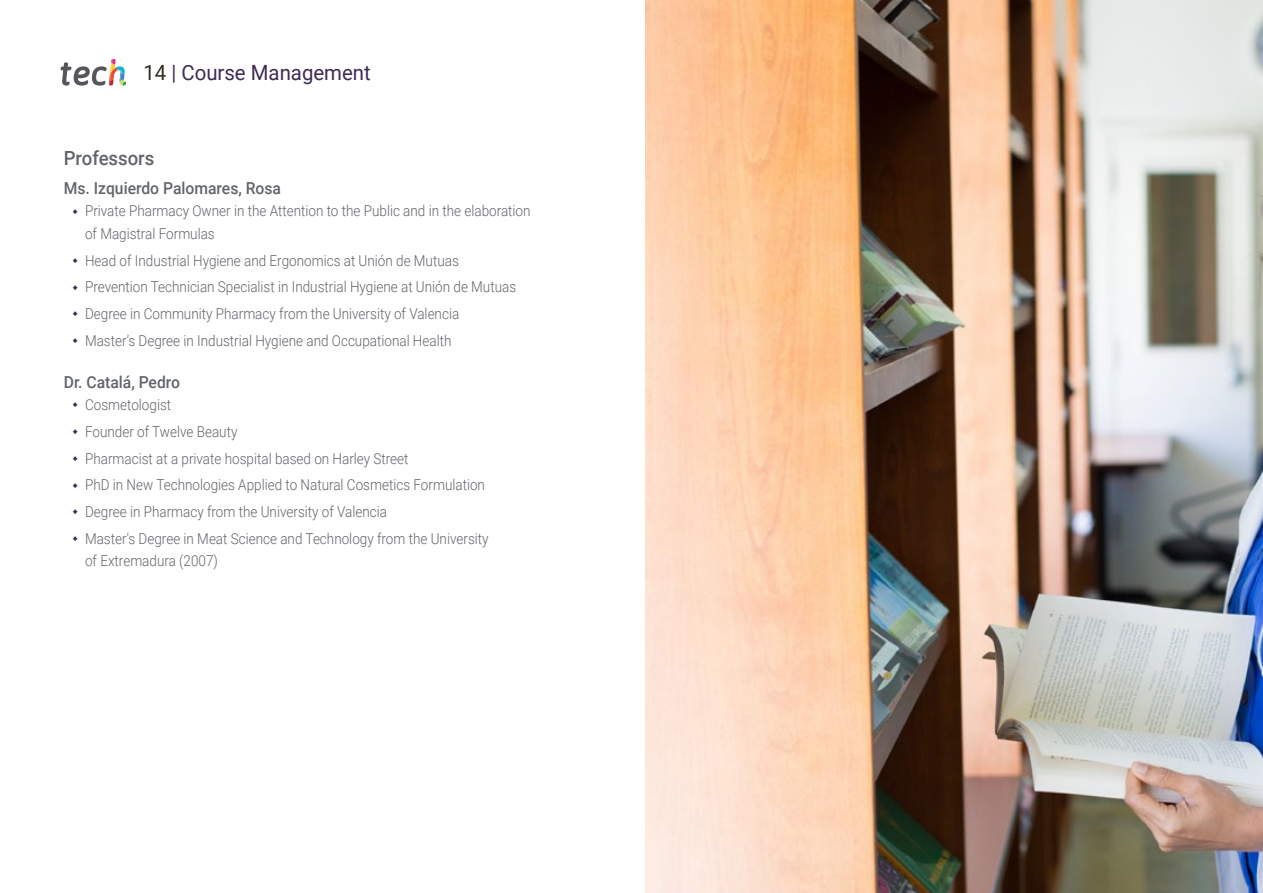
<style>
.page{position:relative;width:1263px;height:893px;background:#fff}
.page>*{position:absolute;margin:0;border:0;box-sizing:border-box;transform-origin:0 0}
.t1{font:21px "Roboto";color:#3d2b56}
.t2{font:500 19.5px "Roboto";color:#61646a;scale:.95 1}
.t3{font:500 16.5px "Roboto";color:#61646a;scale:.95 1}
.t4{font:300 15px/26.7px "Roboto";color:#61646a;scale:.9 1}
.s1{color:#312e20}
</style>
<div class="page">
<img style="left:645px;top:0;width:618px;height:893px">
<svg style="left:61px;top:59px;width:65px;height:27px"></svg>
<h1 class="t1" style="left:144px;top:57px;width:229px"><span class="s1">14</span> | Course Management</h1>
<h2 class="t2" style="left:64px;top:144px;width:97px">Professors</h2>
<p class="t3" style="left:64px;top:177px;width:230px">Ms. Izquierdo Palomares, Rosa</p>
<p class="t4" style="left:85px;top:199px;width:497px;line-height:22.5px">Private Pharmacy Owner in the Attention to the Public and in the elaboration of Magistral Formulas</p>
<p class="t4" style="left:85px;top:246px;width:480px">Head of Industrial Hygiene and Ergonomics at Unión de Mutuas Prevention Technician Specialist in Industrial Hygiene at Unión de Mutuas Degree in Community Pharmacy from the University of Valencia<br>Master’s Degree in Industrial Hygiene and Occupational Health</p>
<p class="t3" style="left:64px;top:370px;width:124px">Dr. Catalá, Pedro</p>
<p class="t4" style="left:85px;top:391px;width:450px">Cosmetologist<br>Founder of Twelve Beauty<br>Pharmacist at a private hospital based on Harley Street<br>PhD in New Technologies Applied to Natural Cosmetics Formulation Degree in Pharmacy from the University of Valencia<br>Master's Degree in Meat Science and Technology from the University</p>
<p class="t4" style="left:85px;top:547px;width:149px">of Extremadura (2007)</p>
</div>
